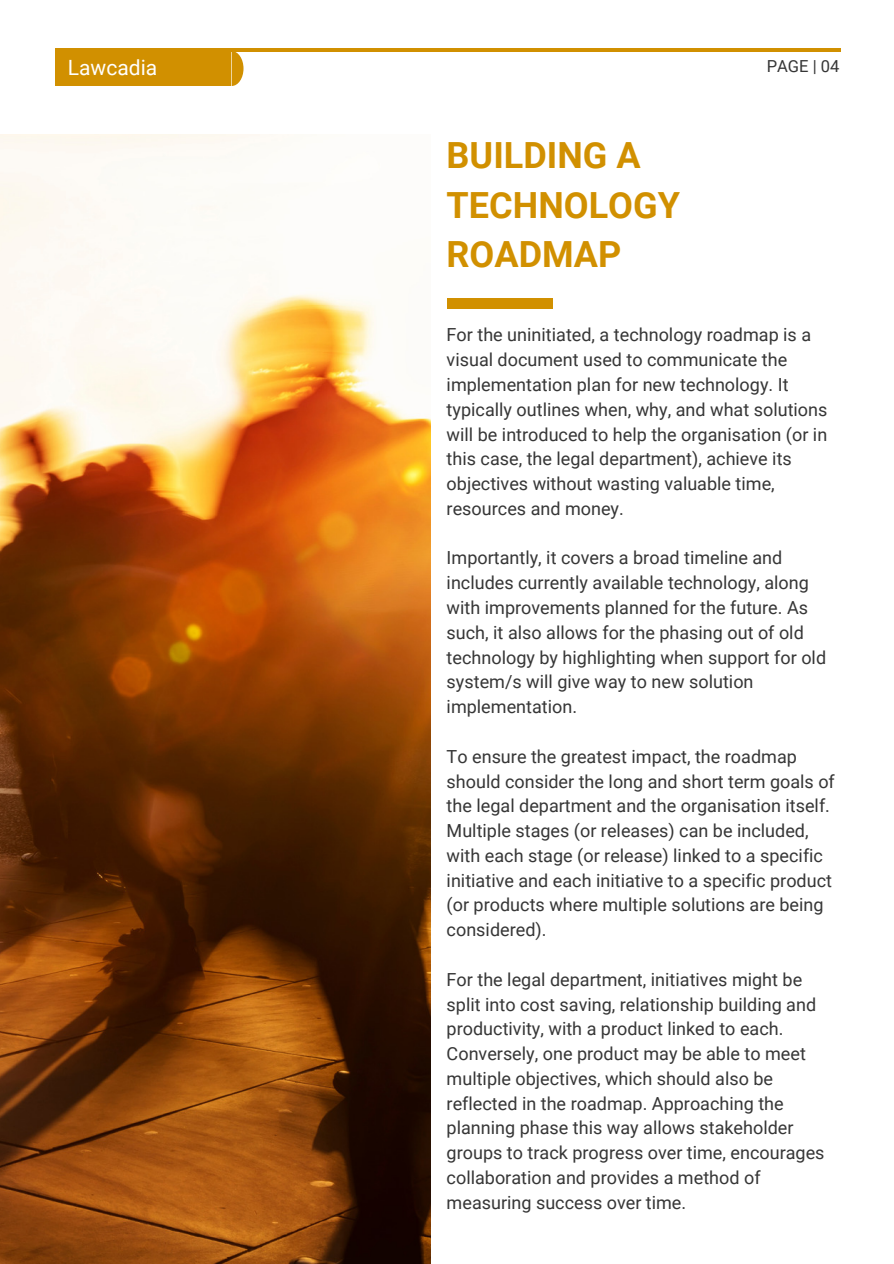
<style>
.page{position:relative;width:894px;height:1264px;background:#fff}
.page>*{position:absolute;margin:0;border:0;box-sizing:border-box;transform-origin:0 0}
.t1{font:700 36px/49.5px "Roboto";color:#d19000}
.t2{font:21px "Roboto";color:#fff}
.t3{font:18px/24.8px "Roboto";color:#363636}
.t4{font:16.5px "Roboto";color:#363636}
</style>
<div class="page">
<div style="left:55px;top:52px;width:188px;height:34px;background:#d19000"></div>
<img style="left:0;top:135px;width:430px;height:1128px">
<div style="left:446px;top:298px;width:106px;height:10px;background:#d19000"></div>
<hr style="left:0;top:48px;width:893px;height:4px;background:#d19000">
<div style="left:0;top:23px;width:54px;height:67px;background:#fff"></div>
<div style="left:841px;top:32px;width:52px;height:67px;background:#fff"></div>
<p class="t2" style="left:68px;top:53px;width:91px">Lawcadia</p>
<h1 class="t1" style="left:446px;top:129px;width:235px">BUILDING A<br>TECHNOLOGY<br>ROADMAP</h1>
<p class="t4" style="left:766px;top:55px;width:74px">PAGE | 04</p>
<p class="t3" style="left:446px;top:322px;width:382px">For the uninitiated, a technology roadmap is a visual document used to communicate the implementation plan for new technology. It typically outlines when, why, and what solutions will be introduced to help the organisation (or in this case, the legal department), achieve its objectives without wasting valuable time, resources and money.</p>
<p class="t3" style="left:446px;top:545px;width:381px">Importantly, it covers a broad timeline and includes currently available technology, along with improvements planned for the future. As such, it also allows for the phasing out of old technology by highlighting when support for old system/s will give way to new solution implementation.</p>
<p class="t3" style="left:446px;top:743px;width:389px">To ensure the greatest impact, the roadmap should consider the long and short term goals of the legal department and the organisation itself.<br>Multiple stages (or releases) can be included, with each stage (or release) linked to a specific initiative and each initiative to a specific product (or products where multiple solutions are being considered).</p>
<p class="t3" style="left:446px;top:966px;width:379px">For the legal department, initiatives might be split into cost saving, relationship building and productivity, with a product linked to each.<br>Conversely, one product may be able to meet multiple objectives, which should also be reflected in the roadmap. Approaching the planning phase this way allows stakeholder groups to track progress over time, encourages collaboration and provides a method of measuring success over time.</p>
</div>
